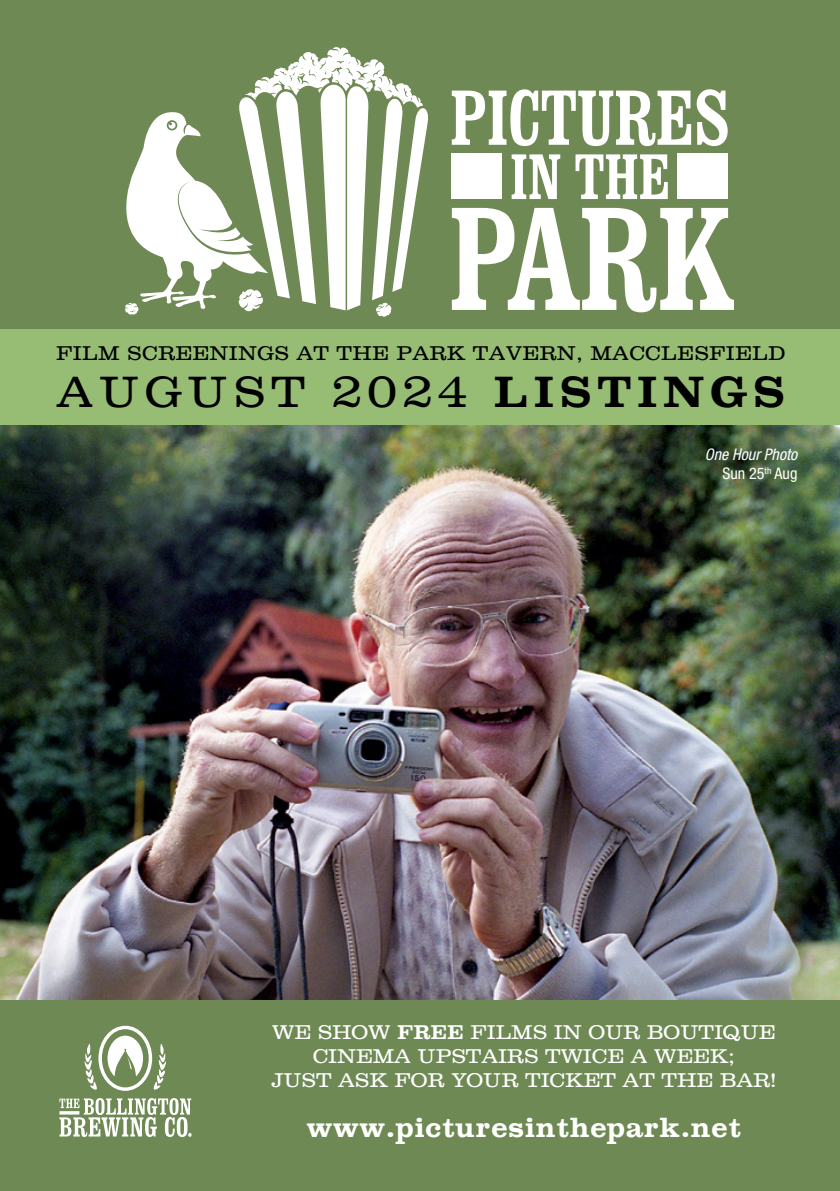
<style>
.page{position:relative;width:840px;height:1191px;background:#fff}
.page>*{position:absolute;margin:0;border:0;box-sizing:border-box;transform-origin:0 0}
.t1{font:44px "Clarendon";letter-spacing:.135em;color:#000}
.t2{font:700 28px "Clarendon";letter-spacing:.03em;color:#fff}
.t3{font:20px/24px "Clarendon";color:#fff;text-align:center}
.t4{font:20px "Clarendon";letter-spacing:.02em;color:#000}
.t5{font:italic condensed 16px/19.2px "Helvetica Neue LT Std";color:#fff;text-align:right}
.s1{font-weight:700}
.s2{font-style:normal}
</style>
<div class="page">
<div style="left:0;top:0;width:839px;height:329px;background:#6e8954"></div>
<div style="left:0;top:329px;width:839px;height:96px;background:#97bc74"></div>
<div style="left:0;top:999px;width:839px;height:192px;background:#6e8954"></div>
<svg style="left:125px;top:47px;width:303px;height:270px"></svg>
<svg style="left:451px;top:89px;width:239px;height:57px"></svg>
<svg style="left:696px;top:89px;width:31px;height:57px"></svg>
<svg style="left:511px;top:154px;width:49px;height:45px"></svg>
<svg style="left:575px;top:154px;width:92px;height:45px"></svg>
<svg style="left:451px;top:208px;width:282px;height:104px"></svg>
<div style="left:451px;top:154px;width:50px;height:45px;background:#fff"></div>
<div style="left:677px;top:154px;width:50px;height:45px;background:#fff"></div>
<svg style="left:59px;top:1025px;width:133px;height:112px"></svg>
<img style="left:0;top:425px;width:839px;height:574px">
<p class="t4" style="left:56px;top:341px;width:730px">FILM SCREENINGS AT THE PARK TAVERN, MACCLESFIELD</p>
<h1 class="t1" style="left:56px;top:366px;width:729px">AUGUST 2024 <span class="s1">LISTINGS</span></h1>
<p class="t5" style="left:704px;top:445px;width:94px">One Hour Photo<br><span class="s2">Sun 25</span><sup>th</sup> <span class="s2">Aug</span></p>
<p class="t3" style="left:271px;top:1020px;width:506px">WE SHOW <span class="s1">FREE</span> FILMS IN OUR BOUTIQUE<br>CINEMA UPSTAIRS TWICE A WEEK;<br>JUST ASK FOR YOUR TICKET AT THE BAR!</p>
<h2 class="t2" style="left:307px;top:1110px;width:435px">www.picturesinthepark.net</h2>
</div>
